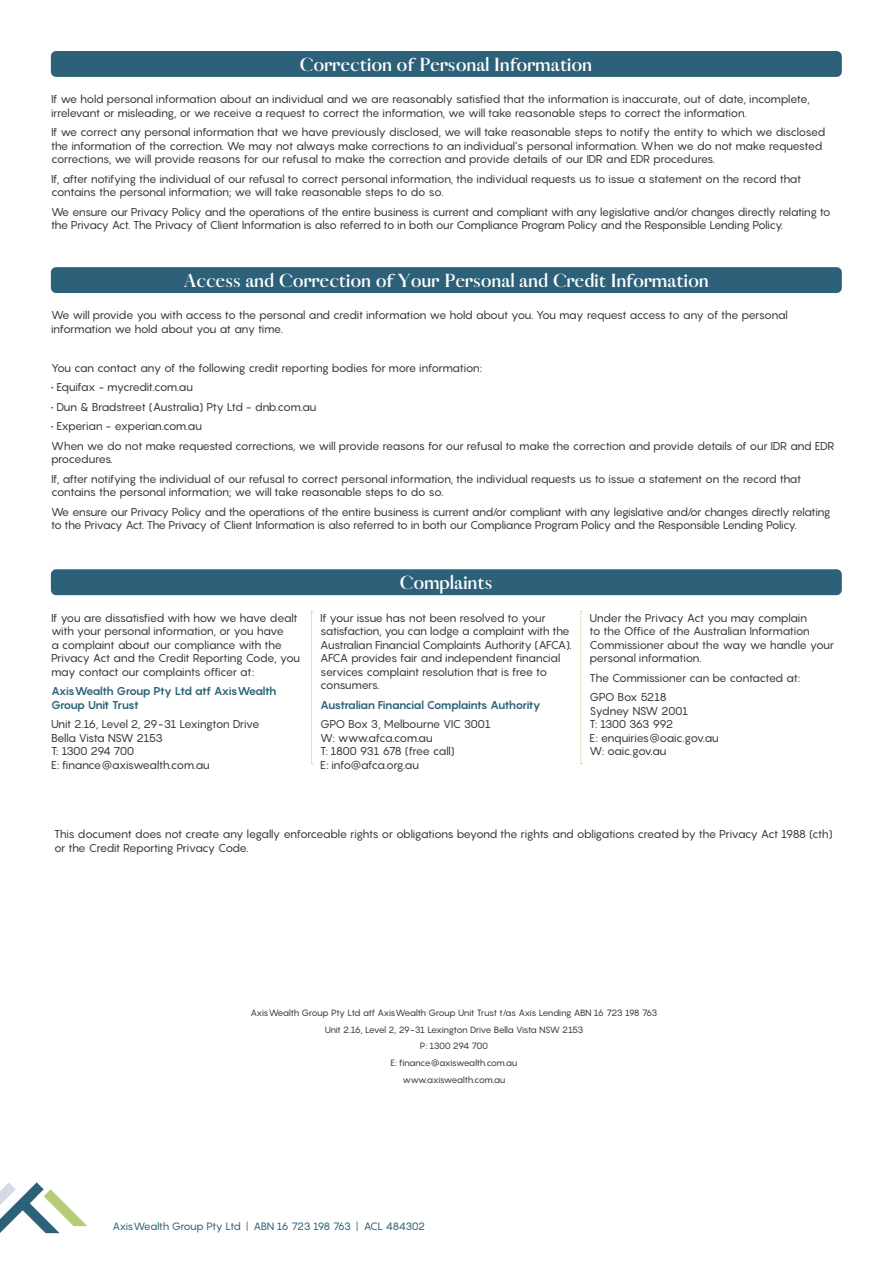
<style>
.page{position:relative;width:893px;height:1263px;background:#fff}
.page>*{position:absolute;margin:0;border:0;box-sizing:border-box;transform-origin:0 0}
.Vogue_Teal{font:700 18px "Vogue";color:#fff}
.Body_Text{font:11.25px/13.5px "Pangram";letter-spacing:-.06em;color:#3b3b3c}
.Body_Text-2{font:700 11.25px/13.5px "Pangram";letter-spacing:-.065em;color:#2c6179}
.t1{font:10.5px "Pangram";letter-spacing:-.06em;color:#2c6179}
.Body_Text-3{font:9px "Pangram";letter-spacing:-.06em;color:#3b3b3c}
</style>
<div class="page">
<svg style="left:0;top:1182px;width:88px;height:51px"></svg>
<div style="left:51px;top:51px;width:791px;height:26px;background:#2c6179;border-radius:5px"></div>
<div style="left:51px;top:267px;width:791px;height:26px;background:#2c6179;border-radius:5px"></div>
<div style="left:51px;top:569px;width:791px;height:26px;background:#2c6179;border-radius:5px"></div>
<svg style="left:311px;top:611px;width:1px;height:153px"></svg>
<svg style="left:580px;top:611px;width:2px;height:153px"></svg>
<p class="Vogue_Teal" style="left:300px;top:53px;width:294px">Correction of Personal Information</p>
<p class="Body_Text" style="left:51px;top:92px;width:760px">If we hold personal information about an individual and we are reasonably satisfied that the information is inaccurate, out of date, incomplete, irrelevant or misleading, or we receive a request to correct the information, we will take reasonable steps to correct the information.</p>
<p class="Body_Text" style="left:51px;top:125px;width:776px">If we correct any personal information that we have previously disclosed, we will take reasonable steps to notify the entity to which we disclosed the information of the correction. We may not always make corrections to an individual’s personal information. When we do not make requested corrections, we will provide reasons for our refusal to make the correction and provide details of our IDR and EDR procedures.</p>
<p class="Body_Text" style="left:51px;top:172px;width:752px">If, after notifying the individual of our refusal to correct personal information, the individual requests us to issue a statement on the record that contains the personal information; we will take reasonable steps to do so.</p>
<p class="Body_Text" style="left:51px;top:205px;width:781px">We ensure our Privacy Policy and the operations of the entire business is current and compliant with any legislative and/or changes directly relating to the Privacy Act. The Privacy of Client Information is also referred to in both our Compliance Program Policy and the Responsible Lending Policy.</p>
<p class="Vogue_Teal" style="left:183px;top:269px;width:527px">Access and Correction of Your Personal and Credit Information</p>
<p class="Body_Text" style="left:51px;top:308px;width:738px">We will provide you with access to the personal and credit information we hold about you. You may request access to any of the personal information we hold about you at any time.</p>
<p class="Body_Text" style="left:51px;top:361px;width:433px">You can contact any of the following credit reporting bodies for more information:</p>
<p class="Body_Text" style="left:51px;top:380px;width:144px">• Equifax - mycredit.com.au</p>
<p class="Body_Text" style="left:51px;top:400px;width:267px">• Dun &amp; Bradstreet (Australia) Pty Ltd - dnb.com.au</p>
<p class="Body_Text" style="left:51px;top:419px;width:153px">• Experian - experian.com.au</p>
<p class="Body_Text" style="left:51px;top:439px;width:785px">When we do not make requested corrections, we will provide reasons for our refusal to make the correction and provide details of our IDR and EDR procedures.</p>
<p class="Body_Text" style="left:51px;top:472px;width:752px">If, after notifying the individual of our refusal to correct personal information, the individual requests us to issue a statement on the record that contains the personal information; we will take reasonable steps to do so.</p>
<p class="Body_Text" style="left:51px;top:505px;width:781px">We ensure our Privacy Policy and the operations of the entire business is current and/or compliant with any legislative and/or changes directly relating to the Privacy Act. The Privacy of Client Information is also referred to in both our Compliance Program Policy and the Responsible Lending Policy.</p>
<p class="Body_Text" style="left:51px;top:611px;width:251px">If you are dissatisfied with how we have dealt with your personal information, or you have<br>a complaint about our compliance with the Privacy Act and the Credit Reporting Code, you may contact our complaints officer at:</p>
<p class="Body_Text-2" style="left:51px;top:684px;width:227px">AxisWealth Group Pty Ltd atf AxisWealth<br>Group Unit Trust</p>
<p class="Body_Text" style="left:51px;top:717px;width:210px">Unit 2.16, Level 2, 29-31 Lexington Drive<br>Bella Vista NSW 2153<br>T: 1300 294 700<br>E: finance@axiswealth.com.au</p>
<p class="Vogue_Teal" style="left:400px;top:572px;width:94px">Complaints</p>
<p class="Body_Text" style="left:320px;top:611px;width:253px">If your issue has not been resolved to your satisfaction, you can lodge a complaint with the Australian Financial Complaints Authority (AFCA).<br>AFCA provides fair and independent financial services complaint resolution that is free to consumers.</p>
<p class="Body_Text-2" style="left:320px;top:698px;width:222px">Australian Financial Complaints Authority</p>
<p class="Body_Text" style="left:320px;top:717px;width:172px">GPO Box 3, Melbourne VIC 3001<br>W: www.afca.com.au<br>T: 1800 931 678 (free call)<br>E: info@afca.org.au</p>
<p class="Body_Text" style="left:590px;top:611px;width:246px">Under the Privacy Act you may complain<br>to the Office of the Australian Information Commissioner about the way we handle your personal information.</p>
<p class="Body_Text" style="left:590px;top:671px;width:212px">The Commissioner can be contacted at:</p>
<p class="Body_Text" style="left:590px;top:690px;width:131px">GPO Box 5218<br>Sydney NSW 2001<br>T: 1300 363 992<br>E: enquiries@oaic.gov.au<br>W: oaic.gov.au</p>
<p class="Body_Text" style="left:54px;top:827px;width:780px">This document does not create any legally enforceable rights or obligations beyond the rights and obligations created by the Privacy Act 1988 (cth) or the Credit Reporting Privacy Code.</p>
<p class="Body_Text-3" style="left:251px;top:1007px;width:408px">AxisWealth Group Pty Ltd atf AxisWealth Group Unit Trust t/as Axis Lending ABN 16 723 198 763</p>
<p class="Body_Text-3" style="left:325px;top:1023px;width:260px">Unit 2.16, Level 2, 29-31 Lexington Drive Bella Vista NSW 2153</p>
<p class="Body_Text-3" style="left:420px;top:1040px;width:70px">P: 1300 294 700</p>
<p class="Body_Text-3" style="left:390px;top:1057px;width:129px">E: finance@axiswealth.com.au</p>
<p class="Body_Text-3" style="left:403px;top:1074px;width:104px">www.axiswealth.com.au</p>
<p class="t1" style="left:112px;top:1219px;width:314px">AxisWealth Group Pty Ltd | ABN 16 723 198 763 | ACL 484302</p>
</div>
